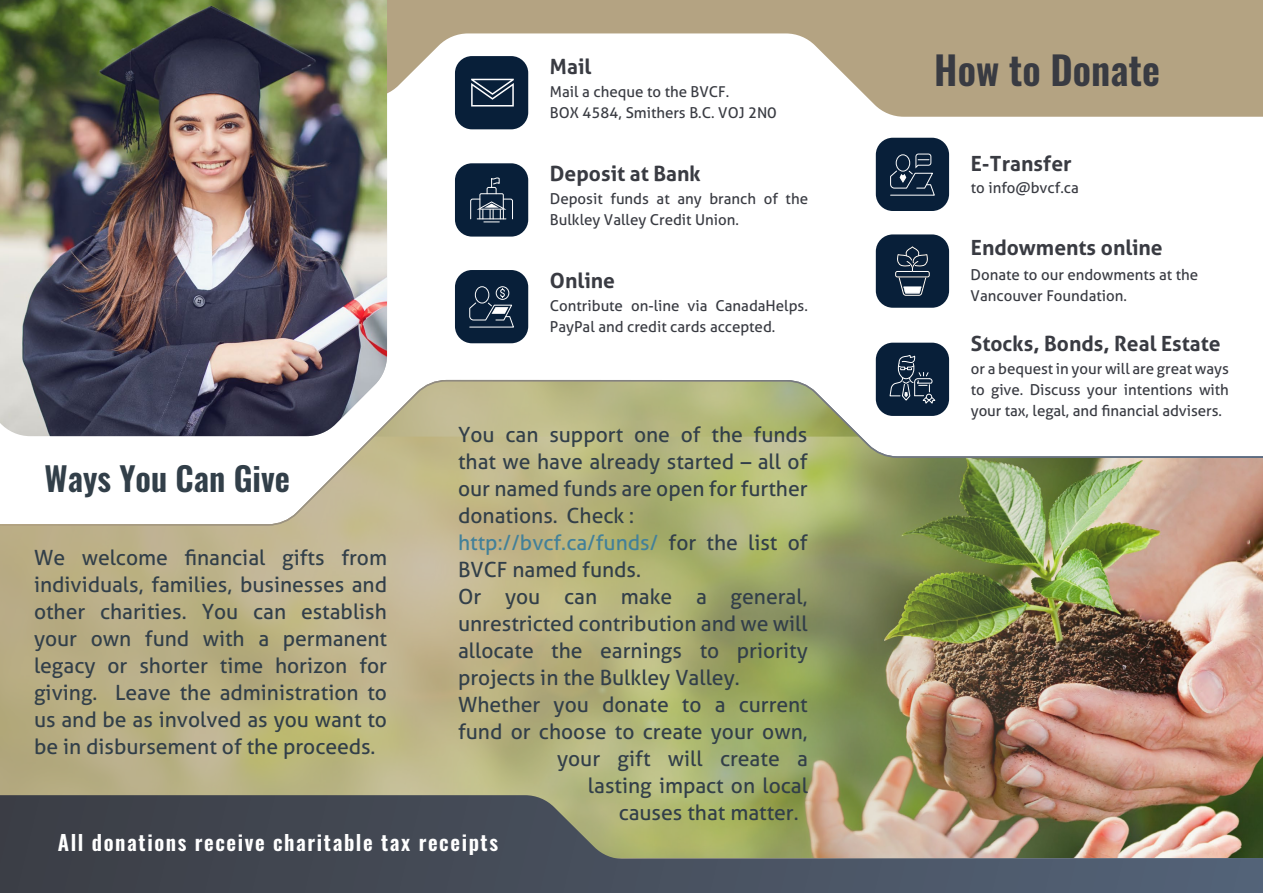
<style>
.page{position:relative;width:1263px;height:893px;background:#fff}
.page>*{position:absolute;margin:0;border:0;box-sizing:border-box;transform-origin:0 0}
.t1{font:600 39px "Oswald";color:#393b42}
.t2{font:600 33px "Oswald";color:#323f49}
.t3{font:21px/27px "Aller";color:#323f49;text-align:justify}
.t4{font:700 21px "Aller";color:#393b42}
.t5{font:600 21px "Oswald";letter-spacing:.075em;color:#fff}
.t6{font:21px "Aller";color:#428099}
.t7{font:15px/21px "Aller";color:#393b42}
.t8{font:12px "Source Serif Pro";letter-spacing:.175em;color:#215e9e}
.s1{color:#323f49}
</style>
<div class="page">
<svg style="left:387px;top:0;width:876px;height:117px;fill:#b4a382"></svg>
<img style="left:0;top:379px;width:1263px;height:416px">
<svg style="left:0;top:795px;width:1263px;height:98px;background:#686861"></svg>
<img style="left:0;top:0;width:387px;height:436px">
<div style="left:455px;top:163px;width:73px;height:74px;background:#081f39;border-radius:17px"></div>
<div style="left:455px;top:270px;width:73px;height:73px;background:#081f39;border-radius:17px"></div>
<div style="left:455px;top:56px;width:73px;height:73px;background:#081f39;border-radius:17px"></div>
<div style="left:876px;top:234px;width:73px;height:74px;background:#081f39;border-radius:17px"></div>
<div style="left:876px;top:138px;width:73px;height:73px;background:#081f39;border-radius:17px"></div>
<svg style="left:471px;top:79px;width:43px;height:28px"></svg>
<svg style="left:469px;top:286px;width:45px;height:42px"></svg>
<svg style="left:470px;top:177px;width:43px;height:45px"></svg>
<svg style="left:890px;top:154px;width:45px;height:42px"></svg>
<svg style="left:895px;top:246px;width:35px;height:50px"></svg>
<div style="left:876px;top:343px;width:73px;height:73px;background:#081f39;border-radius:17px"></div>
<svg style="left:889px;top:355px;width:47px;height:49px"></svg>
<p class="t4" style="left:550px;top:53px;width:43px">Mail</p>
<p class="t7" style="left:550px;top:81px;width:228px">Mail a cheque to the BVCF.<br>BOX 4584, Smithers B.C. VOJ 2N0</p>
<p class="t4" style="left:550px;top:161px;width:152px">Deposit at Bank</p>
<p class="t7" style="left:550px;top:188px;width:260px">Deposit funds at any branch of the<br>Bulkley Valley Credit Union.</p>
<p class="t4" style="left:550px;top:267px;width:66px">Online</p>
<h2 class="t2" style="left:45px;top:462px;width:247px">Ways You Can Give</h2>
<p class="t3" style="left:34px;top:543px;width:355px">We welcome financial gifts from individuals, families, businesses and other charities. You can establish your own fund with a permanent legacy or shorter time horizon for giving. Leave the administration to us and be as involved as you want to be in disbursement of the proceeds.</p>
<p class="t7" style="left:550px;top:295px;width:260px">Contribute on-line via CanadaHelps.<br>PayPal and credit cards accepted.</p>
<p class="t3" style="left:458px;top:421px;width:351px">You can support one of the funds</p>
<p class="t3" style="left:458px;top:448px;width:351px">that we have already started – all of</p>
<p class="t3" style="left:458px;top:475px;width:351px">our named funds are open for further</p>
<p class="t3" style="left:458px;top:502px;width:178px">donations. Check :</p>
<p class="t6" style="left:458px;top:529px;width:351px">http://bvcf.ca/funds/ <span class="s1">for the list of</span></p>
<p class="t3" style="left:458px;top:556px;width:185px">BVCF named funds.</p>
<p class="t3" style="left:458px;top:583px;width:351px">Or you can make a general,</p>
<p class="t3" style="left:458px;top:610px;width:351px">unrestricted contribution and we will</p>
<p class="t3" style="left:458px;top:637px;width:351px">allocate the earnings to priority</p>
<p class="t3" style="left:458px;top:664px;width:283px">projects in the Bulkley Valley.</p>
<p class="t3" style="left:458px;top:691px;width:351px">Whether you donate to a current</p>
<p class="t3" style="left:458px;top:718px;width:351px">fund or choose to create your own,</p>
<p class="t3" style="left:557px;top:745px;width:252px">your gift will create a</p>
<p class="t3" style="left:588px;top:772px;width:222px">lasting impact on local</p>
<p class="t3" style="left:619px;top:799px;width:182px">causes that matter.</p>
<p class="t8" style="left:465px;top:532px;width:187px">HTTPS://BVCF.CA/FUNDS/</p>
<p class="t5" style="left:58px;top:832px;width:442px">All donations receive charitable tax receipts</p>
<h1 class="t1" style="left:934px;top:49px;width:227px">How to Donate</h1>
<p class="t4" style="left:971px;top:150px;width:102px">E-Transfer</p>
<p class="t7" style="left:971px;top:177px;width:110px">to info@bvcf.ca</p>
<p class="t4" style="left:971px;top:235px;width:193px">Endowments online</p>
<p class="t7" style="left:971px;top:264px;width:229px">Donate to our endowments at the<br>Vancouver Foundation.</p>
<p class="t4" style="left:971px;top:330px;width:251px">Stocks, Bonds, Real Estate</p>
<p class="t7" style="left:971px;top:358px;width:260px;text-align:justify">or a bequest in your will are great ways to give. Discuss your intentions with your tax, legal, and financial advisers.</p>
</div>
